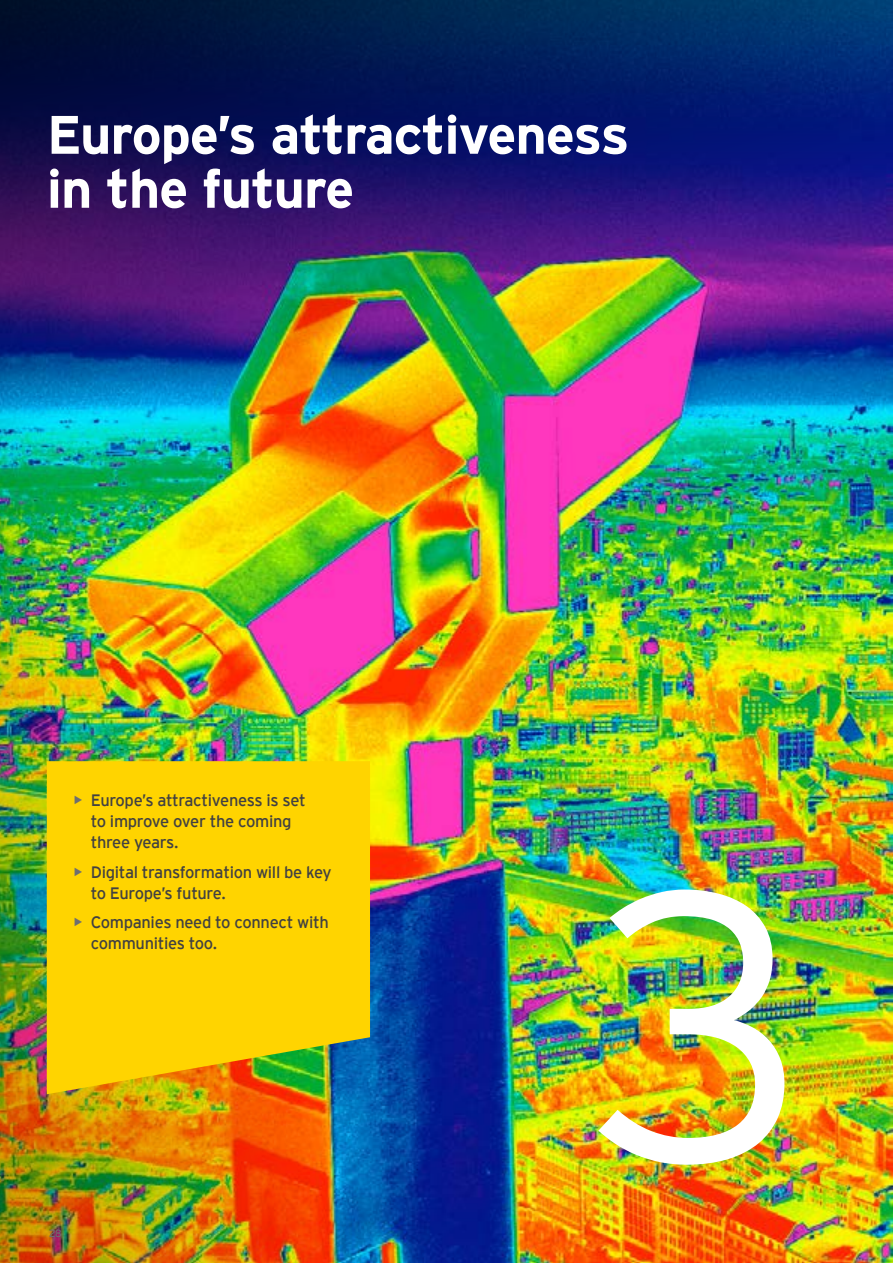
<style>
.page{position:relative;width:893px;height:1263px;background:#fff}
.page>*{position:absolute;margin:0;border:0;box-sizing:border-box;transform-origin:0 0}
.t1{font:300 381px "EY Interstate";color:#fff}
.t2{font:700 54px/54px "EY Interstate";letter-spacing:-.02em;color:#fff}
.t3{font:16.5px/21px "EY Interstate";letter-spacing:-.02em;color:#414042}
.t4{font:10.5px "EY Interstate";color:#6d6e71}
.s1{font-weight:700;color:#6d6e71}
</style>
<div class="page">
<img style="left:532px;top:590px;width:361px;height:673px">
<img style="left:0;top:0;width:893px;height:590px">
<img style="left:0;top:376px;width:532px;height:887px">
<svg style="left:47px;top:761px;width:323px;height:333px;background:#f3cd04"></svg>
<h2 class="t2" style="left:47px;top:104px;width:584px">Europe’s attractiveness in the future</h2>
<p class="t3" style="left:91px;top:789px;width:216px;text-indent:-17px"><span class="s1">•</span> Europe’s attractiveness is set to improve over the coming three years.</p>
<p class="t3" style="left:91px;top:860px;width:242px;text-indent:-17px"><span class="s1">•</span> Digital transformation will be key to Europe’s future.</p>
<p class="t3" style="left:91px;top:911px;width:240px;text-indent:-17px"><span class="s1">•</span> Companies need to connect with communities too.</p>
<p class="t4" style="left:49px;top:1225px;width:14px">28</p>
<h1 class="t1" style="left:581px;top:755px;width:238px">3</h1>
</div>
